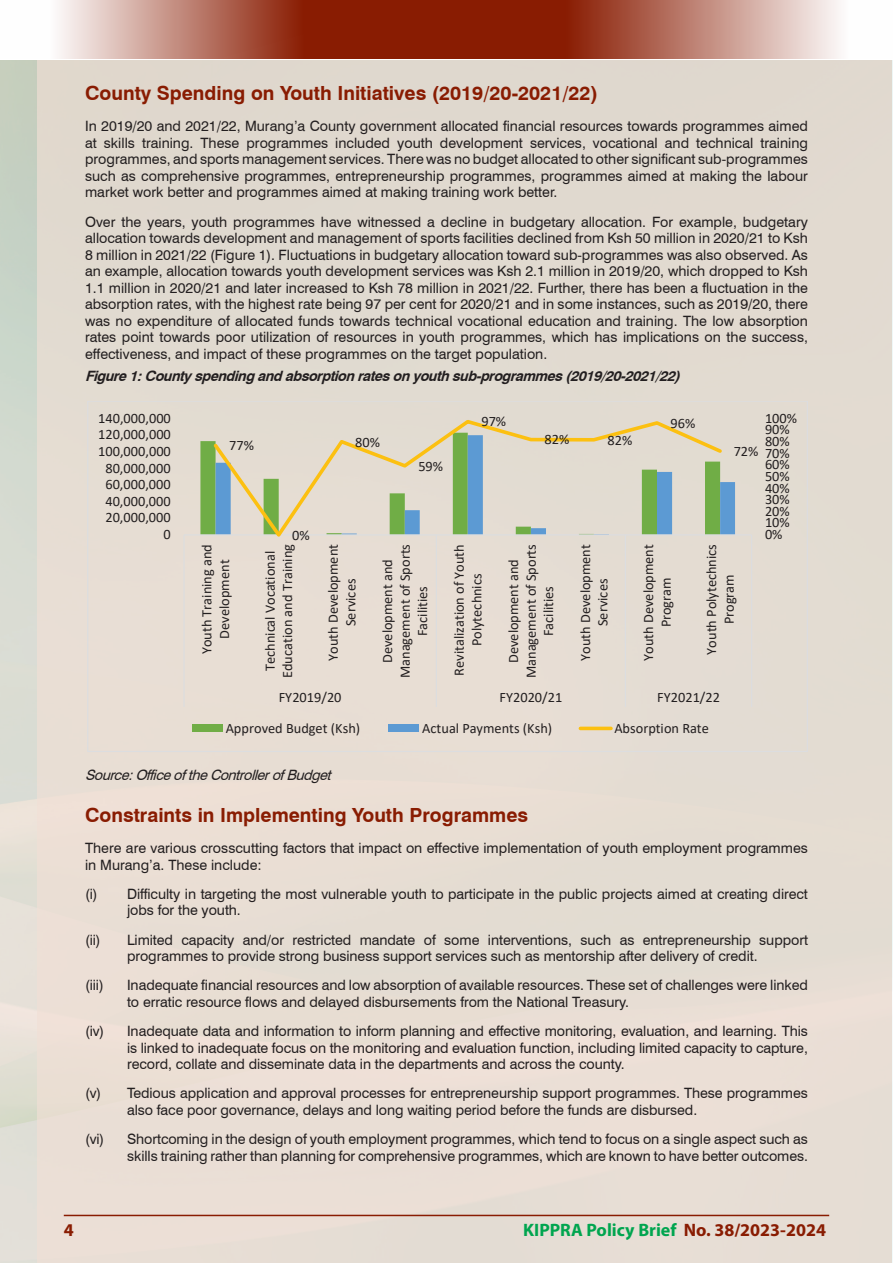
<style>
.page{position:relative;width:893px;height:1263px;background:#fff}
.page>*{position:absolute;margin:0;border:0;box-sizing:border-box;transform-origin:0 0}
.t1{font:700 19.5px "Swiss 721 BT";color:#891c02}
.t2{font:700 18px "Myriad Pro";color:#00a54f}
.t3{font:700 18px "Myriad Pro";color:#891c02}
.t4{font:14.4px/17.5px "Calibri";color:#231f20;text-align:center}
.t5{font:14.25px/16.5px "Swiss 721 BT";letter-spacing:-.005em;color:#231f20}
.t6{font:italic 700 14.25px "Swiss 721 BT";color:#231f20}
.t7{font:italic 14.25px "Swiss 721 BT";color:#231f20}
.s1{color:#891c02}
</style>
<div class="page">
<div style="left:36px;top:60px;width:857px;height:1203px;background:#e4dcd2"></div>
<hr style="left:64px;top:1215px;width:765px;height:1px;background:#891c02">
<svg style="left:59px;top:0;width:381px;height:59px;background:#ad614f"></svg>
<svg style="left:440px;top:0;width:399px;height:59px;background:#af6654"></svg>
<svg style="left:200px;top:433px;width:11px;height:101px"></svg>
<hr style="left:184px;top:534px;width:568px;height:1px;background:#dcdddf">
<hr style="left:183px;top:535px;width:2px;height:144px;background:#dcdddf">
<hr style="left:436px;top:535px;width:1px;height:144px;background:#dcdddf">
<hr style="left:625px;top:535px;width:1px;height:144px;background:#dcdddf">
<hr style="left:751px;top:535px;width:1px;height:144px;background:#dcdddf">
<hr style="left:183px;top:679px;width:2px;height:28px;background:#dcdddf">
<svg style="left:436px;top:679px;width:1px;height:28px"></svg>
<svg style="left:625px;top:679px;width:1px;height:28px"></svg>
<svg style="left:751px;top:679px;width:1px;height:28px"></svg>
<svg style="left:211px;top:418px;width:514px;height:118px;background:#d0d2be"></svg>
<div style="left:192px;top:724px;width:30px;height:8px;background:#70ad46"></div>
<div style="left:388px;top:724px;width:31px;height:8px;background:#5c9ad3"></div>
<hr style="left:580px;top:727px;width:31px;height:3px;background:#fcc011">
<h1 class="t1" style="left:85px;top:81px;width:514px">County Spending on Youth Initiatives (2019/20-2021/22)</h1>
<p class="t5" style="left:85px;top:118px;width:724px;text-align:justify">In 2019/20 and 2021/22, Murang’a County government allocated financial resources towards programmes aimed at skills training. These programmes included youth development services, vocational and technical training programmes, and sports management services. There was no budget allocated to other significant sub-programmes such as comprehensive programmes, entrepreneurship programmes, programmes aimed at making the labour market work better and programmes aimed at making training work better.</p>
<p class="t5" style="left:85px;top:213px;width:724px;text-align:justify">Over the years, youth programmes have witnessed a decline in budgetary allocation. For example, budgetary allocation towards development and management of sports facilities declined from Ksh 50 million in 2020/21 to Ksh 8 million in 2021/22 (Figure 1). Fluctuations in budgetary allocation toward sub-programmes was also observed. As an example, allocation towards youth development services was Ksh 2.1 million in 2019/20, which dropped to Ksh 1.1 million in 2020/21 and later increased to Ksh 78 million in 2021/22. Further, there has been a fluctuation in the absorption rates, with the highest rate being 97 per cent for 2020/21 and in some instances, such as 2019/20, there was no expenditure of allocated funds towards technical vocational education and training. The low absorption rates point towards poor utilization of resources in youth programmes, which has implications on the success, effectiveness, and impact of these programmes on the target population.</p>
<p class="t6" style="left:85px;top:368px;width:601px">Figure1:Countyspendingandabsorptionratesonyouthsub-programmes(2019/20-2021/22)</p>
<p class="t4" style="left:98px;top:409px;width:74px">140,000,000</p>
<p class="t4" style="left:98px;top:425px;width:74px">120,000,000</p>
<p class="t4" style="left:98px;top:442px;width:74px">100,000,000</p>
<p class="t4" style="left:105px;top:459px;width:67px">80,000,000</p>
<p class="t4" style="left:105px;top:475px;width:67px">60,000,000</p>
<p class="t4" style="left:229px;top:436px;width:26px">77%</p>
<p class="t4" style="left:355px;top:433px;width:26px">80%</p>
<p class="t4" style="left:418px;top:457px;width:26px">59%</p>
<p class="t4" style="left:481px;top:413px;width:26px">97%</p>
<p class="t4" style="left:544px;top:430px;width:26px">82%</p>
<p class="t4" style="left:608px;top:431px;width:26px">82%</p>
<p class="t4" style="left:671px;top:414px;width:26px">96%</p>
<p class="t4" style="left:765px;top:409px;width:34px">100%</p>
<p class="t4" style="left:765px;top:420px;width:26px">90%</p>
<p class="t4" style="left:765px;top:432px;width:26px">80%</p>
<p class="t4" style="left:734px;top:442px;width:26px">72%</p>
<p class="t4" style="left:765px;top:444px;width:26px">70%</p>
<p class="t4" style="left:765px;top:455px;width:26px">60%</p>
<p class="t4" style="left:765px;top:467px;width:26px">50%</p>
<p class="t4" style="left:765px;top:479px;width:26px">40%</p>
<p class="t4" style="left:105px;top:492px;width:67px">40,000,000</p>
<p class="t4" style="left:105px;top:508px;width:67px">20,000,000</p>
<p class="t4" style="left:765px;top:490px;width:26px">30%</p>
<p class="t4" style="left:765px;top:502px;width:26px">20%</p>
<p class="t4" style="left:765px;top:513px;width:26px">10%</p>
<p class="t4" style="left:163px;top:525px;width:9px">0</p>
<p class="t4" style="left:292px;top:526px;width:19px">0%</p>
<p class="t4" style="left:765px;top:525px;width:19px">0%</p>
<p class="t4" style="left:198px;top:654px;width:112px;rotate:-90deg">Youth Training and<br>Development</p>
<p class="t4" style="left:261px;top:678px;width:135px;rotate:-90deg">Technical Vocational<br>Education and Training</p>
<p class="t4" style="left:324px;top:661px;width:118px;rotate:-90deg">Youth Development<br>Services</p>
<p class="t4" style="left:378px;top:678px;width:135px;rotate:-90deg">Development and<br>Management of Sports<br>Facilities</p>
<p class="t4" style="left:450px;top:676px;width:133px;rotate:-90deg">Revitalization of Youth<br>Polytechnics</p>
<p class="t4" style="left:504px;top:678px;width:135px;rotate:-90deg">Development and<br>Management of Sports<br>Facilities</p>
<p class="t4" style="left:576px;top:661px;width:118px;rotate:-90deg">Youth Development<br>Services</p>
<p class="t4" style="left:639px;top:661px;width:118px;rotate:-90deg">Youth Development<br>Program</p>
<p class="t4" style="left:702px;top:655px;width:112px;rotate:-90deg">Youth Polytechnics<br>Program</p>
<p class="t4" style="left:279px;top:688px;width:64px">FY2019/20</p>
<p class="t4" style="left:500px;top:688px;width:64px">FY2020/21</p>
<p class="t4" style="left:657px;top:688px;width:64px">FY2021/22</p>
<p class="t4" style="left:226px;top:719px;width:136px">Approved Budget (Ksh)</p>
<p class="t4" style="left:422px;top:719px;width:131px">Actual Payments (Ksh)</p>
<p class="t4" style="left:614px;top:719px;width:96px">Absorption Rate</p>
<p class="t7" style="left:85px;top:766px;width:252px">Source:OfficeoftheControllerofBudget</p>
<h1 class="t1" style="left:85px;top:803px;width:445px">Constraints in Implementing Youth Programmes</h1>
<p class="t5" style="left:85px;top:840px;width:724px">There are various crosscutting factors that impact on effective implementation of youth employment programmes in Murang’a. These include:</p>
<p class="t5" style="left:127px;top:885px;width:682px;text-indent:-42px">(i) Difficulty in targeting the most vulnerable youth to participate in the public projects aimed at creating direct jobs for the youth.</p>
<p class="t5" style="left:85px;top:931px;width:724px;text-align:center">(ii) Limited capacity and/or restricted mandate of some interventions, such as entrepreneurship support programmes to provide strong business support services such as mentorship after delivery of credit.</p>
<p class="t5" style="left:85px;top:977px;width:20px">(iii)</p>
<p class="t5" style="left:127px;top:977px;width:682px">Inadequate financial resources and low absorption of available resources. These set of challenges were linked to erratic resource flows and delayed disbursements from the National Treasury.</p>
<p class="t5" style="left:127px;top:1023px;width:682px;text-align:justify;text-indent:-42px">(iv) Inadequate data and information to inform planning and effective monitoring, evaluation, and learning. This is linked to inadequate focus on the monitoring and evaluation function, including limited capacity to capture, record, collate and disseminate data in the departments and across the county.</p>
<p class="t5" style="left:127px;top:1085px;width:682px;text-indent:-42px">(v) Tedious application and approval processes for entrepreneurship support programmes. These programmes also face poor governance, delays and long waiting period before the funds are disbursed.</p>
<p class="t5" style="left:85px;top:1131px;width:724px;text-align:right">(vi) Shortcoming in the design of youth employment programmes, which tend to focus on a single aspect such as skills training rather than planning for comprehensive programmes, which are known to have better outcomes.</p>
<p class="t3" style="left:64px;top:1218px;width:11px">4</p>
<p class="t2" style="left:523px;top:1218px;width:304px">KIPPRA Policy Brief <span class="s1">No. 38/2023-2024</span></p>
</div>
